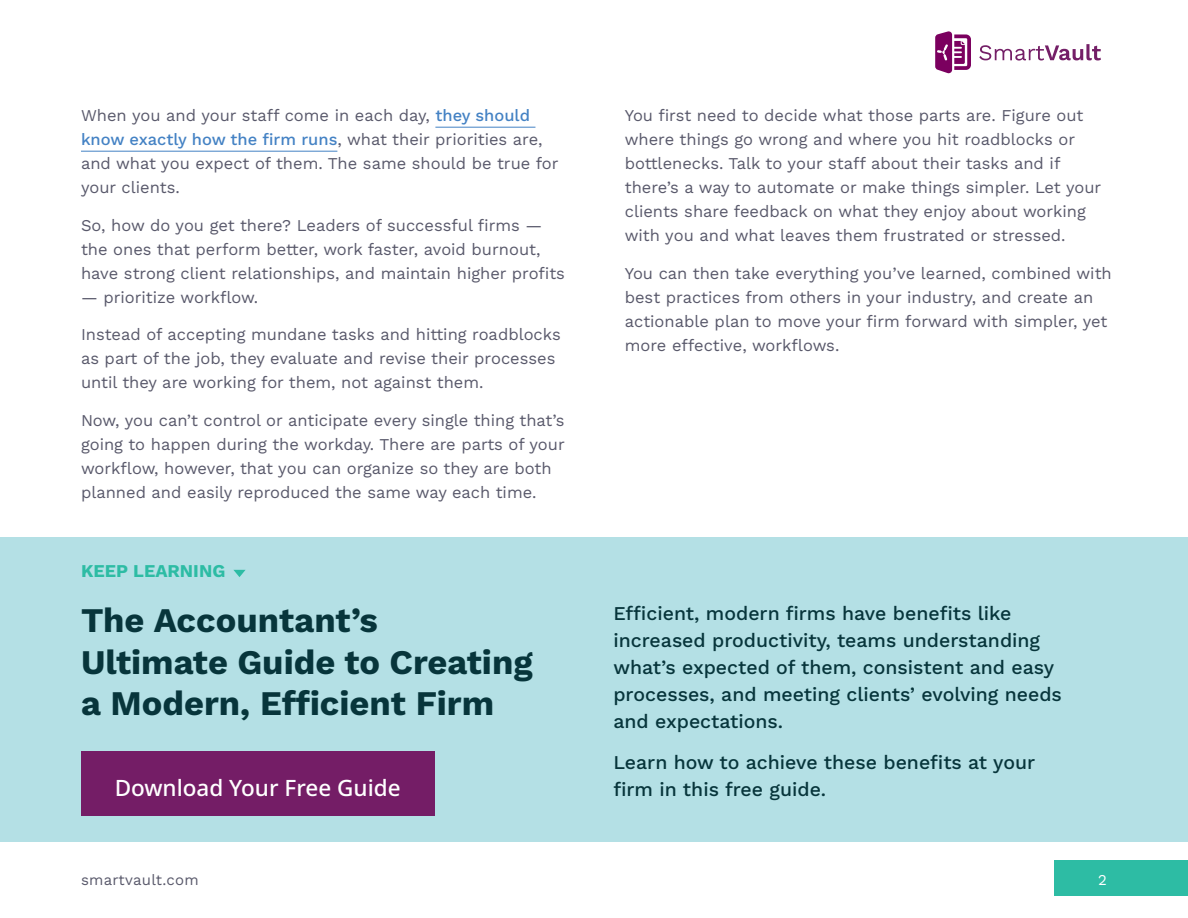
<style>
.page{position:relative;width:1188px;height:918px;background:#fff}
.page>*{position:absolute;margin:0;border:0;box-sizing:border-box;transform-origin:0 0}
.Body_Text{font:700 34.5px/41.4px "Work Sans";color:#07353b}
.Box_Pink_Title{font:500 22.5px "Noto Sans";color:#fff}
.Body_Text-2{font:19.5px/27px "Work Sans";color:#07353b}
.Body_Text-3{font:700 18px "Work Sans";color:#2dbca4}
.Body_Text-4{font:16.5px/24px "Work Sans";color:#59596b}
.t1{font:15px "Work Sans";letter-spacing:.02em;color:#59596b}
.Folio_Nr{font:15px "Work Sans";color:#fff}
.s1{color:#4482c4}
</style>
<div class="page">
<div style="left:1054px;top:860px;width:134px;height:36px;background:#2dbca4"></div>
<svg style="left:979px;top:44px;width:122px;height:17px"></svg>
<svg style="left:935px;top:31px;width:36px;height:42px"></svg>
<hr style="left:435px;top:127px;width:100px;height:1px;background:#4482c4">
<hr style="left:81px;top:151px;width:256px;height:1px;background:#4482c4">
<div style="left:0;top:537px;width:1188px;height:304px;background:#b4e0e5"></div>
<div style="left:81px;top:752px;width:353px;height:64px;background:#741d66"></div>
<svg style="left:233px;top:570px;width:13px;height:7px"></svg>
<p class="Body_Text-4" style="left:81px;top:103px;width:479px">When you and your staff come in each day, <span class="s1">they should know exactly how the firm runs</span>, what their priorities are, and what you expect of them. The same should be true for your clients.</p>
<p class="Body_Text-4" style="left:81px;top:212px;width:485px">So, how do you get there? Leaders of successful firms — the ones that perform better, work faster, avoid burnout, have strong client relationships, and maintain higher profits</p>
<p class="Body_Text-4" style="left:81px;top:284px;width:179px">— prioritize workflow.</p>
<p class="Body_Text-4" style="left:81px;top:322px;width:481px">Instead of accepting mundane tasks and hitting roadblocks as part of the job, they evaluate and revise their processes until they are working for them, not against them.</p>
<p class="Body_Text-4" style="left:81px;top:407px;width:485px">Now, you can’t control or anticipate every single thing that’s going to happen during the workday. There are parts of your workflow, however, that you can organize so they are both planned and easily reproduced the same way each time.</p>
<p class="Body_Text-3" style="left:81px;top:557px;width:146px">KEEP LEARNING</p>
<p class="Body_Text" style="left:81px;top:599px;width:453px">The Accountant’s<br>Ultimate Guide to Creating a Modern, Efficient Firm</p>
<p class="Box_Pink_Title" style="left:115px;top:775px;width:287px">Download Your Free Guide</p>
<p class="Body_Text-4" style="left:625px;top:103px;width:478px">You first need to decide what those parts are. Figure out where things go wrong and where you hit roadblocks or bottlenecks. Talk to your staff about their tasks and if there’s a way to automate or make things simpler. Let your clients share feedback on what they enjoy about working with you and what leaves them frustrated or stressed.</p>
<p class="Body_Text-4" style="left:625px;top:260px;width:489px">You can then take everything you’ve learned, combined with best practices from others in your industry, and create an actionable plan to move your firm forward with simpler, yet more effective, workflows.</p>
<p class="Body_Text-2" style="left:613px;top:599px;width:450px">Efficient, modern firms have benefits like increased productivity, teams understanding what’s expected of them, consistent and easy processes, and meeting clients’ evolving needs and expectations.</p>
<p class="Body_Text-2" style="left:613px;top:748px;width:423px">Learn how to achieve these benefits at your firm in this free guide.</p>
<p class="t1" style="left:81px;top:868px;width:119px">smartvault.com</p>
<p class="Folio_Nr" style="left:1098px;top:868px;width:10px">2</p>
</div>
